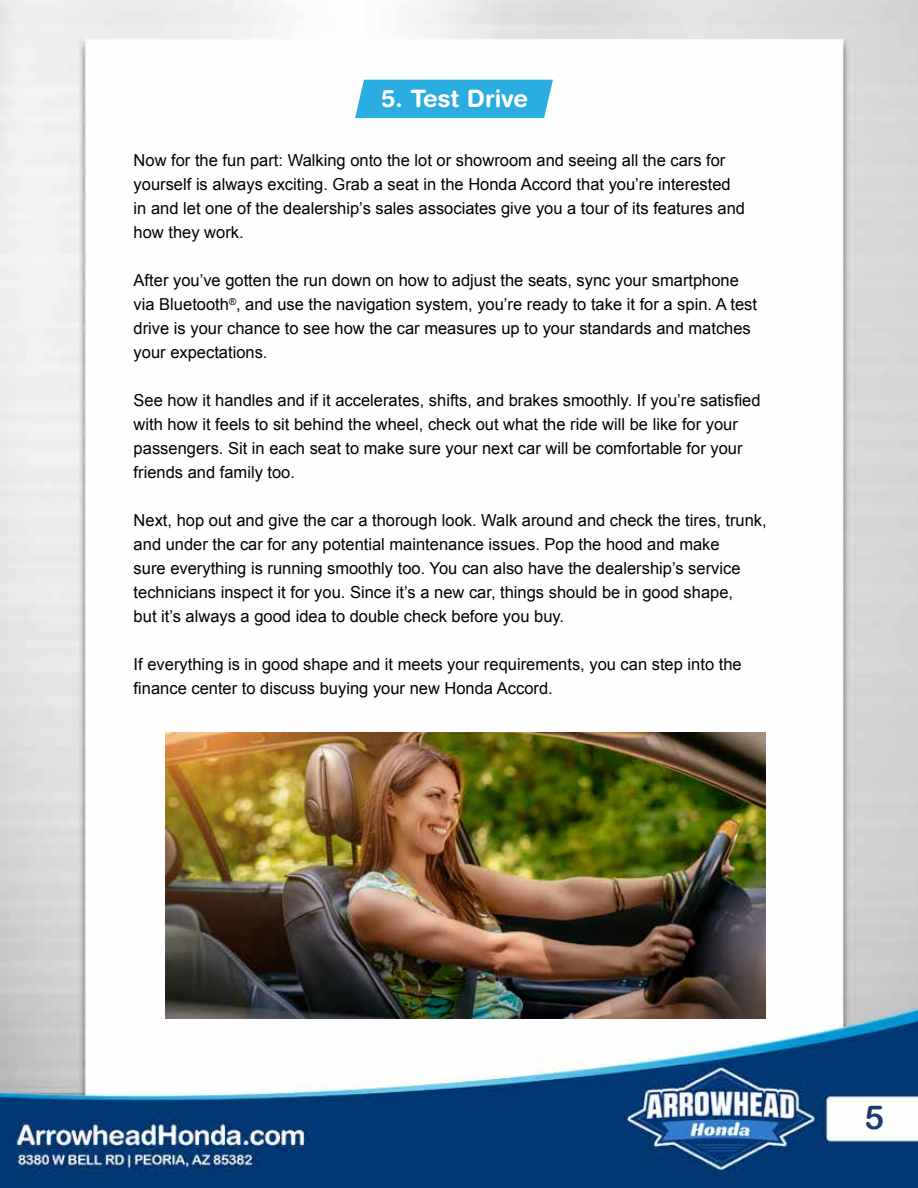
<style>
.page{position:relative;width:918px;height:1188px;background:#fff}
.page>*{position:absolute;margin:0;border:0;box-sizing:border-box;transform-origin:0 0}
.t1{font:33px "Arial Rounded MT Bold";color:#1e3b6f}
.t2{font:700 24px "Helvetica Rounded LT Std";color:#fff}
.t3{font:16.5px/24px "Arial";color:#000101}
</style>
<div class="page">
<img style="left:0;top:0;width:918px;height:1188px">
<div style="left:355px;top:80px;width:198px;height:38px;background:#2cade1"></div>
<img style="left:165px;top:732px;width:600px;height:287px">
<h2 class="t2" style="left:381px;top:84px;width:148px">5. Test Drive</h2>
<p class="t3" style="left:134px;top:148px;width:613px">Now for the fun part: Walking onto the lot or showroom and seeing all the cars for yourself is always exciting. Grab a seat in the Honda Accord that you’re interested in and let one of the dealership’s sales associates give you a tour of its features and how they work.</p>
<p class="t3" style="left:134px;top:268px;width:625px">After you’ve gotten the run down on how to adjust the seats, sync your smartphone via Bluetooth<sup>®</sup>, and use the navigation system, you’re ready to take it for a spin. A test drive is your chance to see how the car measures up to your standards and matches your expectations.</p>
<p class="t3" style="left:134px;top:388px;width:629px">See how it handles and if it accelerates, shifts, and brakes smoothly. If you’re satisfied with how it feels to sit behind the wheel, check out what the ride will be like for your passengers. Sit in each seat to make sure your next car will be comfortable for your friends and family too.</p>
<p class="t3" style="left:134px;top:509px;width:635px">Next, hop out and give the car a thorough look. Walk around and check the tires, trunk, and under the car for any potential maintenance issues. Pop the hood and make<br>sure everything is running smoothly too. You can also have the dealership’s service technicians inspect it for you. Since it’s a new car, things should be in good shape,<br>but it’s always a good idea to double check before you buy.</p>
<p class="t3" style="left:134px;top:653px;width:610px">If everything is in good shape and it meets your requirements, you can step into the finance center to discuss buying your new Honda Accord.</p>
<h1 class="t1" style="left:864px;top:1098px;width:21px">5</h1>
</div>
